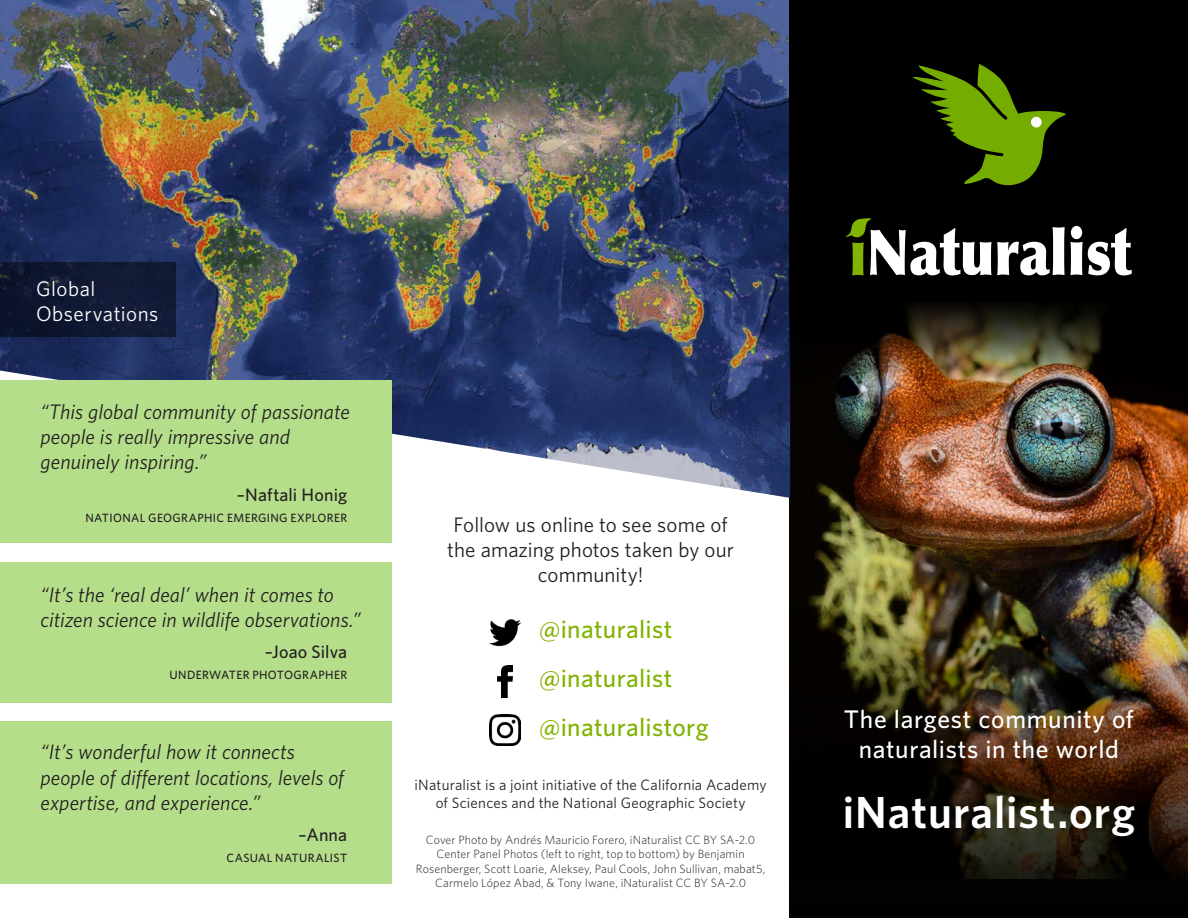
<style>
.page{position:relative;width:1188px;height:918px;background:#fff}
.page>*{position:absolute;margin:0;border:0;box-sizing:border-box;transform-origin:0 0}
.Pull_Text{font:600 45px "Whitney";letter-spacing:.02em;color:#fff}
.Pull_Text-2{font:500 25.5px/30.6px "Whitney";letter-spacing:.025em;color:#fff;text-align:center}
.Pull_Text-3{font:500 25.5px "Whitney";letter-spacing:.015em;color:#80b302}
.Pull_Text-4{font:italic 21px/25.2px "Whitney";letter-spacing:.005em;color:#231f20}
.Pull_Text-5{font:21px/25.2px "Whitney";letter-spacing:.005em;color:#231f20;text-align:center}
.Pull_Text-6{font:21px/25.2px "Whitney";letter-spacing:.025em;color:#fff}
.Pull_Text-7{font:500 18px "Whitney";letter-spacing:.005em;color:#231f20}
.Pull_Text-8{font:15px/18px "Whitney";letter-spacing:.01em;color:#231f20;text-align:center}
.Pull_Text-9{font:300 12px/14.4px "Whitney";letter-spacing:.01em;color:#231f20;text-align:center}
.Pull_Text-10{font:500 12px "Whitney";letter-spacing:.03em;color:#231f20}
</style>
<div class="page">
<img style="left:790px;top:381px;width:398px;height:225px">
<img style="left:790px;top:606px;width:398px;height:312px">
<img style="left:0;top:0;width:790px;height:498px">
<div style="left:0;top:263px;width:176px;height:74px;background:#101934"></div>
<div style="left:0;top:380px;width:392px;height:163px;background:#b5de8a"></div>
<div style="left:0;top:721px;width:392px;height:163px;background:#b5de8a"></div>
<div style="left:0;top:562px;width:392px;height:141px;background:#b5de8a"></div>
<div style="left:790px;top:297px;width:398px;height:84px;background:#000"></div>
<img style="left:853px;top:304px;width:335px;height:104px">
<div style="left:790px;top:0;width:398px;height:301px;background:#000"></div>
<svg style="left:912px;top:64px;width:154px;height:121px"></svg>
<div style="left:1031px;top:117px;width:11px;height:11px;background:#fff;border-radius:5px"></div>
<img style="left:497px;top:666px;width:16px;height:31px">
<img style="left:489px;top:619px;width:32px;height:28px">
<img style="left:489px;top:714px;width:32px;height:32px">
<svg style="left:940px;top:226px;width:192px;height:49px"></svg>
<svg style="left:846px;top:218px;width:25px;height:57px"></svg>
<p class="Pull_Text-6" style="left:36px;top:275px;width:124px">Global<br>Observations</p>
<p class="Pull_Text-4" style="left:40px;top:398px;width:311px">“This global community of passionate people is really impressive and genuinely inspiring.”</p>
<p class="Pull_Text-7" style="left:237px;top:483px;width:112px">–Naftali Honig</p>
<p class="Pull_Text-10" style="left:86px;top:510px;width:263px">NATIONAL GEOGRAPHIC EMERGING EXPLORER</p>
<p class="Pull_Text-4" style="left:40px;top:581px;width:322px">“It’s the ‘real deal’ when it comes to citizen science in wildlife observations.”</p>
<p class="Pull_Text-7" style="left:265px;top:640px;width:84px">–Joao Silva</p>
<p class="Pull_Text-10" style="left:170px;top:667px;width:179px">UNDERWATER PHOTOGRAPHER</p>
<p class="Pull_Text-4" style="left:40px;top:739px;width:305px">“It’s wonderful how it connects people of different locations, levels of expertise, and experience.”</p>
<p class="Pull_Text-7" style="left:299px;top:823px;width:50px">–Anna</p>
<p class="Pull_Text-10" style="left:227px;top:850px;width:122px">CASUAL NATURALIST</p>
<p class="Pull_Text-5" style="left:447px;top:511px;width:288px">Follow us online to see some of the amazing photos taken by our community!</p>
<p class="Pull_Text-3" style="left:539px;top:613px;width:135px">@inaturalist</p>
<p class="Pull_Text-3" style="left:539px;top:661px;width:135px">@inaturalist</p>
<p class="Pull_Text-3" style="left:539px;top:710px;width:171px">@inaturalistorg</p>
<p class="Pull_Text-8" style="left:415px;top:776px;width:354px">iNaturalist is a joint initiative of the California Academy of Sciences and the National Geographic Society</p>
<p class="Pull_Text-9" style="left:426px;top:832px;width:331px">Cover Photo by Andrés Mauricio Forero, iNaturalist CC BY SA-2.0</p>
<p class="Pull_Text-9" style="left:416px;top:847px;width:351px">Center Panel Photos (left to right, top to bottom) by Benjamin<br>Rosenberger, Scott Loarie, Aleksey, Paul Cools, John Sullivan, mabat5,<br>Carmelo López Abad, &amp; Tony Iwane, iNaturalist CC BY SA-2.0</p>
<p class="Pull_Text-2" style="left:844px;top:703px;width:291px">The largest community of naturalists in the world</p>
<p class="Pull_Text" style="left:843px;top:782px;width:294px">iNaturalist.org</p>
</div>
